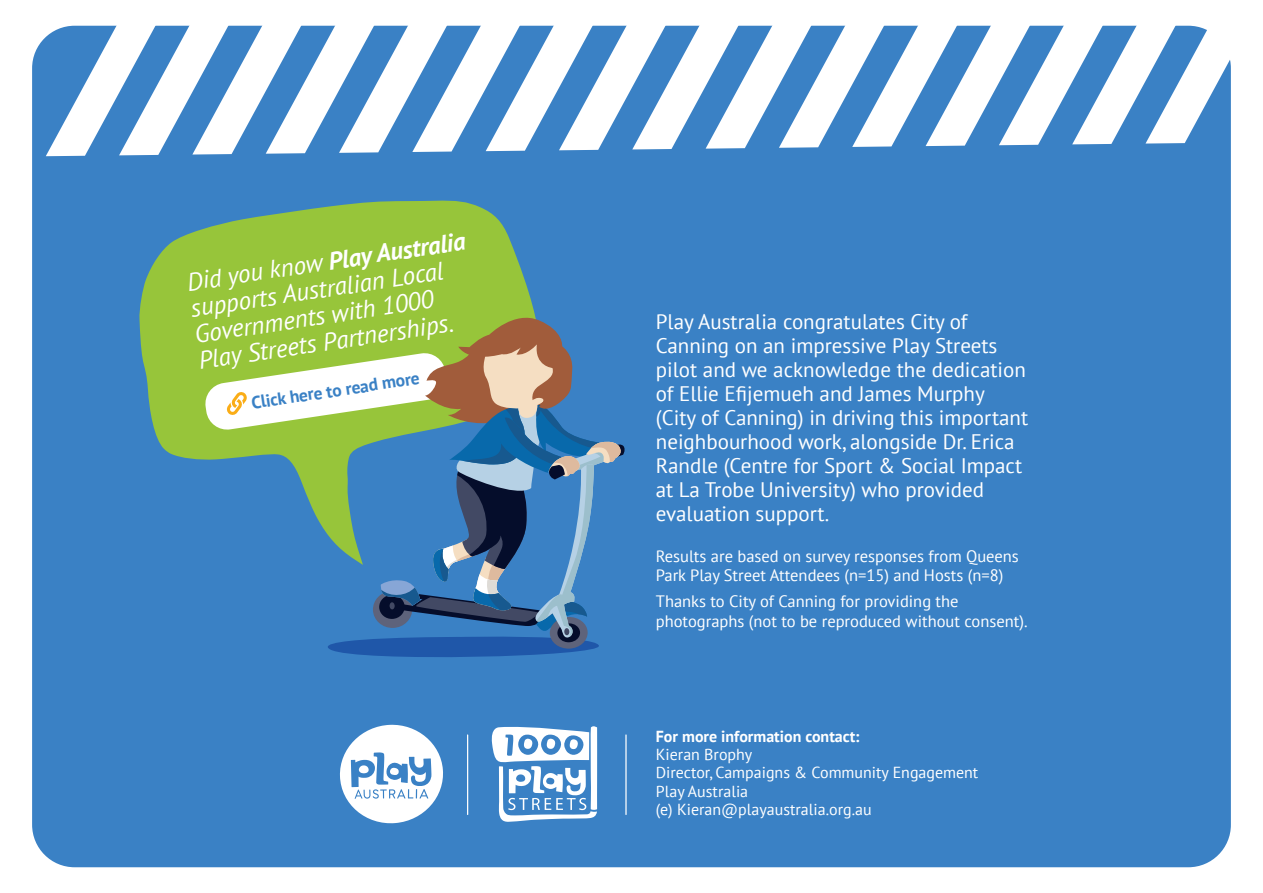
<style>
.page{position:relative;width:1263px;height:893px;background:#fff}
.page>*{position:absolute;margin:0;border:0;box-sizing:border-box;transform-origin:0 0}
.t1{font:italic 25.05px/26.1px "PT Sans";color:#fff}
.t2{font:21px/24px "PT Sans";color:#fff}
.t3{font:700 17.55px "PT Sans";color:#3a81c5}
.t4{font:16.5px/19.5px "PT Sans";color:#fff}
.t5{font:15.9px/18.3px "PT Sans";color:#fff}
.t6{font:700 15.9px "PT Sans";color:#fff}
.s1{font-weight:700}
</style>
<div class="page">
<div style="left:32px;top:26px;width:1199px;height:841px;background:#3a81c5;border-radius:43px"></div>
<svg style="left:46px;top:25px;width:1185px;height:131px"></svg>
<svg style="left:491px;top:726px;width:106px;height:96px"></svg>
<svg style="left:340px;top:724px;width:103px;height:100px"></svg>
<hr style="left:467px;top:735px;width:1px;height:79px;background:#fff">
<hr style="left:625px;top:735px;width:2px;height:79px;background:#fff">
<svg style="left:139px;top:200px;width:395px;height:260px;fill:#97c53a"></svg>
<svg style="left:204px;top:310px;width:421px;height:347px"></svg>
<p class="t1" style="left:184px;top:271px;width:283px;rotate:-9deg">Did you know <span class="s1">Play Australia </span>supports Australian Local<br>Governments with 1000<br>Play Streets Partnerships.</p>
<p class="t3" style="left:250px;top:390px;width:171px;rotate:-8deg">Click here to read more</p>
<p class="t2" style="left:656px;top:309px;width:374px">Play Australia congratulates City of Canning on an impressive Play Streets pilot and we acknowledge the dedication of Ellie Efijemueh and James Murphy (City of Canning) in driving this important neighbourhood work, alongside Dr. Erica Randle (Centre for Sport &amp; Social Impact at La Trobe University) who provided evaluation support.</p>
<p class="t4" style="left:656px;top:546px;width:364px">Results are based on survey responses from Queens<br>Park Play Street Attendees (n=15) and Hosts (n=8)</p>
<p class="t4" style="left:656px;top:591px;width:373px">Thanks to City of Canning for providing the photographs (not to be reproduced without consent).</p>
<p class="t6" style="left:656px;top:725px;width:205px">For more information contact:</p>
<p class="t5" style="left:656px;top:745px;width:324px">Kieran Brophy<br>Director, Campaigns &amp; Community Engagement<br>Play Australia<br>(e) Kieran@playaustralia.org.au</p>
</div>
